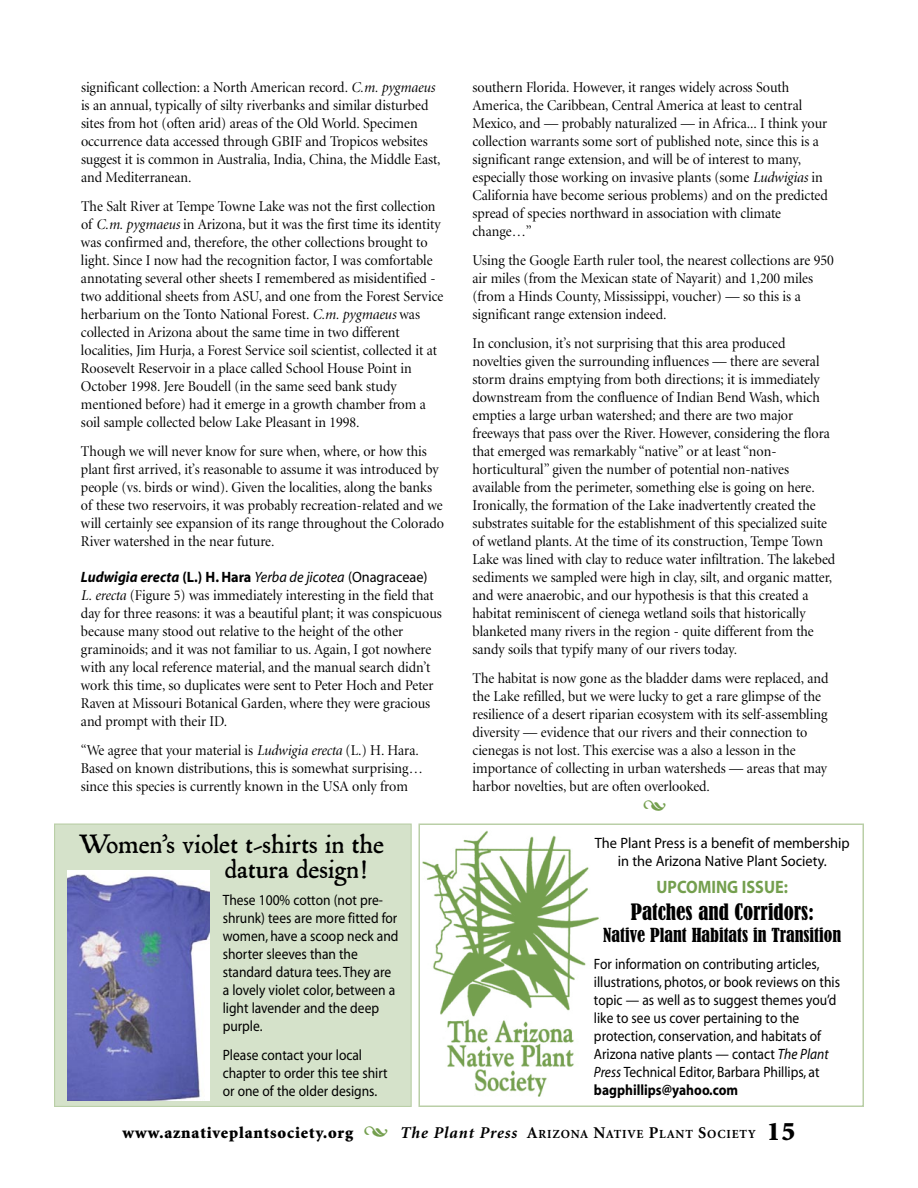
<style>
.page{position:relative;width:918px;height:1188px;background:#fff}
.page>*{position:absolute;margin:0;border:0;box-sizing:border-box;transform-origin:0 0}
.t1{font:27.3px/25px "P22 Mayflower";color:#000}
.t2{font:condensed 21px "Bernard";color:#000}
.t3{font:condensed 18px "Bernard";color:#000}
.t4{font:700 18px "Myriad";color:#749f4e;scale:.9 1}
.t5{font:900 16.5px "Minion";letter-spacing:.05em;color:#000}
.t6{font:15px/18px "Minion Display";color:#000;scale:.95 1}
.t7{font:15px/18px "Myriad";color:#000;scale:.9 1}
.t8{font:15px/18px "Myriad";color:#000;text-align:center;scale:.96 1}
.t9{font:italic 700 15px "Myriad";color:#000;scale:.95 1}
.t10{font:700 12.3px "Minion";letter-spacing:.065em;color:#000}
.s1{font-style:italic}
.s2{font-style:normal}
.s3{font-weight:400}
.s4{font-weight:400;font-style:normal}
.s5{font-weight:700}
.s6{font-style:italic;font-size:16.5px}
.s7{font-size:16.5px}
.s8{font-weight:900;font-size:27px}
</style>
<div class="page">
<img style="left:423px;top:831px;width:176px;height:265px">
<div style="left:418px;top:824px;width:446px;height:283px;border:2px solid #bacfa7"></div>
<div style="left:55px;top:825px;width:356px;height:281px;background:#d5e2ca"></div>
<div style="left:54px;top:824px;width:358px;height:283px;border:1px solid #bacfa7"></div>
<img style="left:68px;top:871px;width:141px;height:230px">
<p class="t6" style="left:81px;top:79px;width:380px">significant collection: a North American record. <span class="s1">C.m. pygmaeus </span>is an annual, typically of silty riverbanks and similar disturbed sites from hot (often arid) areas of the Old World. Specimen occurrence data accessed through GBIF and Tropicos websites suggest it is common in Australia, India, China, the Middle East, and Mediterranean.</p>
<p class="t6" style="left:81px;top:198px;width:383px">The Salt River at Tempe Towne Lake was not the first collection of <span class="s1">C.m. pygmaeus</span> in Arizona, but it was the first time its identity was confirmed and, therefore, the other collections brought to light. Since I now had the recognition factor, I was comfortable annotating several other sheets I remembered as misidentified - two additional sheets from ASU, and one from the Forest Service herbarium on the Tonto National Forest. <span class="s1">C.m. pygmaeus</span> was collected in Arizona about the same time in two different localities, Jim Hurja, a Forest Service soil scientist, collected it at Roosevelt Reservoir in a place called School House Point in October 1998. Jere Boudell (in the same seed bank study mentioned before) had it emerge in a growth chamber from a soil sample collected below Lake Pleasant in 1998.</p>
<p class="t6" style="left:81px;top:444px;width:384px">Though we will never know for sure when, where, or how this plant first arrived, it’s reasonable to assume it was introduced by people (vs. birds or wind). Given the localities, along the banks of these two reservoirs, it was probably recreation-related and we will certainly see expansion of its range throughout the Colorado River watershed in the near future.</p>
<p class="t9" style="left:81px;top:571px;width:366px">Ludwigia erecta <span class="s2">(L.) H. Hara</span> <span class="s3">Yerba de jicotea</span> <span class="s4">(Onagraceae)</span></p>
<p class="t6" style="left:81px;top:588px;width:381px"><span class="s1">L. erecta</span> (Figure 5) was immediately interesting in the field that day for three reasons: it was a beautiful plant; it was conspicuous because many stood out relative to the height of the other graminoids; and it was not familiar to us. Again, I got nowhere with any local reference material, and the manual search didn’t work this time, so duplicates were sent to Peter Hoch and Peter Raven at Missouri Botanical Garden, where they were gracious and prompt with their ID.</p>
<p class="t6" style="left:81px;top:743px;width:361px">“We agree that your material is <span class="s1">Ludwigia erecta</span> (L.) H. Hara.<br>Based on known distributions, this is somewhat surprising… since this species is currently known in the USA only from</p>
<h1 class="t1" style="left:225px;top:835px;width:161px;text-indent:-146px">Women’s violet t-shirts in the datura design!</h1>
<p class="t7" style="left:223px;top:893px;width:197px">These 100% cotton (not pre&shy;shrunk) tees are more fitted for women, have a scoop neck and shorter sleeves than the standard datura tees. They are a lovely violet color, between a light lavender and the deep purple.</p>
<p class="t7" style="left:223px;top:1047px;width:185px">Please contact your local chapter to order this tee shirt or one of the older designs.</p>
<p class="t6" style="left:472px;top:79px;width:376px">southern Florida. However, it ranges widely across South America, the Caribbean, Central America at least to central Mexico, and — probably naturalized — in Africa... I think your collection warrants some sort of published note, since this is a significant range extension, and will be of interest to many, especially those working on invasive plants (some <span class="s1">Ludwigias</span> in California have become serious problems) and on the predicted spread of species northward in association with climate change…”</p>
<p class="t6" style="left:472px;top:252px;width:382px">Using the Google Earth ruler tool, the nearest collections are 950 air miles (from the Mexican state of Nayarit) and 1,200 miles (from a Hinds County, Mississippi, voucher) — so this is a significant range extension indeed.</p>
<p class="t6" style="left:472px;top:336px;width:383px">In conclusion, it’s not surprising that this area produced novelties given the surrounding influences — there are several storm drains emptying from both directions; it is immediately downstream from the confluence of Indian Bend Wash, which empties a large urban watershed; and there are two major freeways that pass over the River. However, considering the flora that emerged was remarkably “native” or at least “non&shy;horticultural” given the number of potential non-natives available from the perimeter, something else is going on here.<br>Ironically, the formation of the Lake inadvertently created the substrates suitable for the establishment of this specialized suite of wetland plants. At the time of its construction, Tempe Town Lake was lined with clay to reduce water infiltration. The lakebed sediments we sampled were high in clay, silt, and organic matter, and were anaerobic, and our hypothesis is that this created a habitat reminiscent of cienega wetland soils that historically blanketed many rivers in the region - quite different from the sandy soils that typify many of our rivers today.</p>
<p class="t6" style="left:472px;top:671px;width:376px">The habitat is now gone as the bladder dams were replaced, and the Lake refilled, but we were lucky to get a rare glimpse of the resilience of a desert riparian ecosystem with its self-assembling diversity — evidence that our rivers and their connection to cienegas is not lost. This exercise was a also a lesson in the importance of collecting in urban watersheds — areas that may harbor novelties, but are often overlooked.</p>
<p class="t8" style="left:595px;top:835px;width:267px">The Plant Press is a benefit of membership in the Arizona Native Plant Society.</p>
<p class="t4" style="left:657px;top:880px;width:147px">UPCOMING ISSUE:</p>
<h2 class="t2" style="left:631px;top:903px;width:185px">Patches and Corridors:</h2>
<p class="t3" style="left:603px;top:928px;width:240px">Native Plant Habitats in Transition</p>
<p class="t7" style="left:594px;top:956px;width:275px">For information on contributing articles, illustrations, photos, or book reviews on this topic — as well as to suggest themes you’d like to see us cover pertaining to the protection, conservation, and habitats of Arizona native plants — contact <span class="s1">The Plant Press</span> Technical Editor, Barbara Phillips, at <span class="s5">bagphillips@yahoo.com</span></p>
<p class="t5" style="left:123px;top:1127px;width:232px">www.aznativeplantsociety.org</p>
<p class="t10" style="left:400px;top:1130px;width:397px"><span class="s6">The Plant Press</span> <span class="s7">A</span>RIZONA <span class="s7">N</span>ATIVE <span class="s7">P</span>LANT <span class="s7">S</span>OCIETY <span class="s8">15</span></p>
</div>
